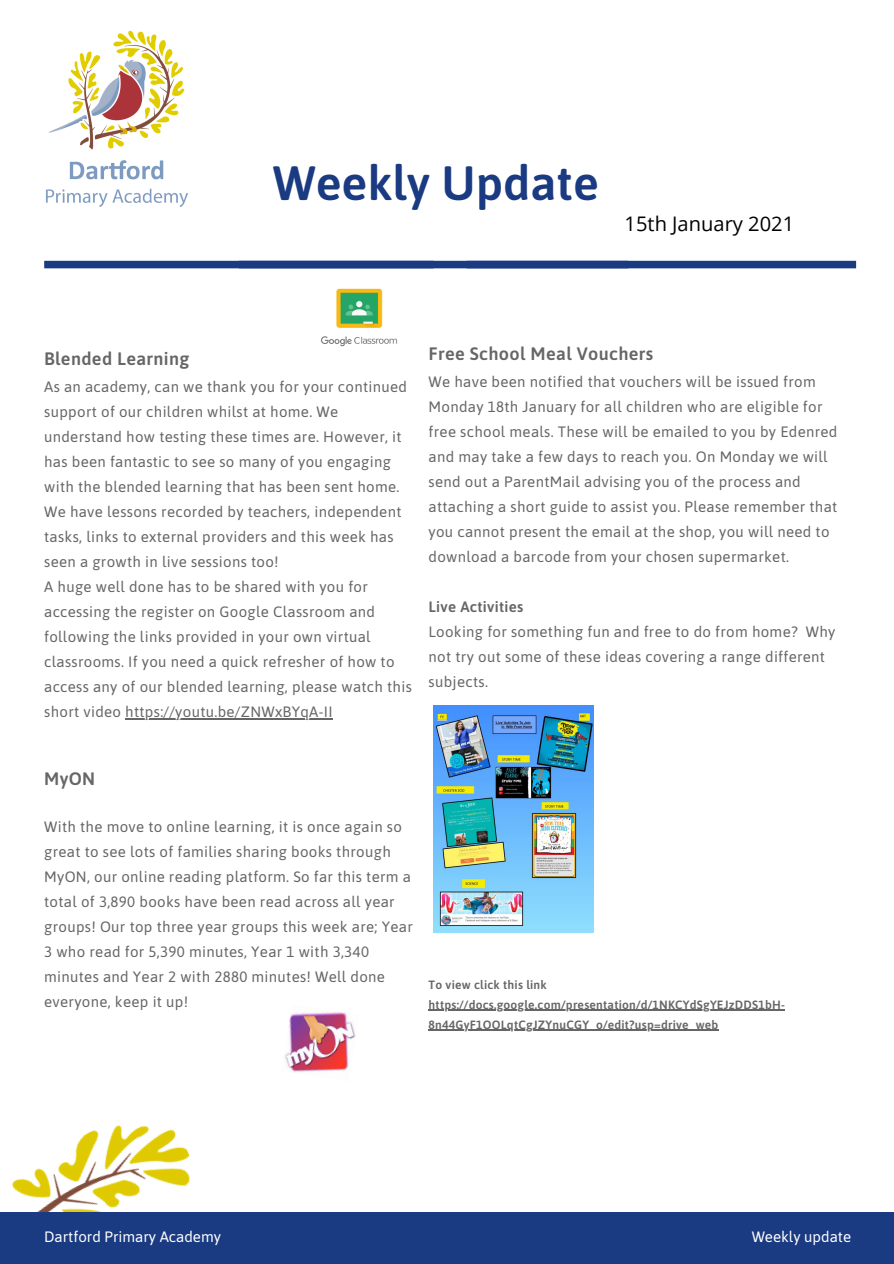
<style>
.page{position:relative;width:894px;height:1264px;background:#fff}
.page>*{position:absolute;margin:0;border:0;box-sizing:border-box;transform-origin:0 0}
.t1{font:600 48px "Asap";color:#1a3a82}
.t2{font:20.1px "Open Sans";color:#000}
.t3{font:600 18px "Asap";letter-spacing:.02em;color:#666}
.t4{font:15px/25px "Asap";letter-spacing:.02em;color:#666}
.t5{font:15px "Asap";color:#fff}
.t6{font:600 15px "Asap";letter-spacing:.02em;color:#666}
.t7{font:600 12px/20px "Asap";letter-spacing:.02em;color:#666}
</style>
<div class="page">
<img style="left:12px;top:1125px;width:178px;height:87px">
<div style="left:0;top:1212px;width:893px;height:51px;background:#1a3a82"></div>
<img style="left:46px;top:30px;width:142px;height:177px">
<div style="left:44px;top:261px;width:811px;height:7px;background:#1a3a82"></div>
<hr style="left:125px;top:717px;width:208px;height:2px;background:#666">
<img style="left:284px;top:1011px;width:72px;height:61px">
<img style="left:433px;top:705px;width:160px;height:227px">
<hr style="left:428px;top:1009px;width:357px;height:1px;background:#666">
<hr style="left:428px;top:1029px;width:290px;height:1px;background:#666">
<img style="left:320px;top:288px;width:78px;height:59px">
<p class="t1" style="left:273px;top:155px;width:327px">Weekly Update</p>
<p class="t2" style="left:624px;top:209px;width:171px">15th January 2021</p>
<p class="t3" style="left:44px;top:348px;width:147px">Blended Learning</p>
<p class="t4" style="left:44px;top:374px;width:364px">As an academy, can we thank you for your continued support of our children whilst at home. We understand how testing these times are. However, it has been fantastic to see so many of you engaging with the blended learning that has been sent home.<br>We have lessons recorded by teachers, independent tasks, links to external providers and this week has seen a growth in live sessions too!</p>
<p class="t4" style="left:44px;top:574px;width:369px">A huge well done has to be shared with you for accessing the register on Google Classroom and following the links provided in your own virtual classrooms. If you need a quick refresher of how to access any of our blended learning, please watch this short video https://youtu.be/ZNWxBYqA-II</p>
<p class="t3" style="left:428px;top:343px;width:226px">Free School Meal Vouchers</p>
<p class="t4" style="left:428px;top:369px;width:410px">We have been notified that vouchers will be issued from Monday 18th January for all children who are eligible for free school meals. These will be emailed to you by Edenred and may take a few days to reach you. On Monday we will send out a ParentMail advising you of the process and attaching a short guide to assist you. Please remember that you cannot present the email at the shop, you will need to download a barcode from your chosen supermarket.</p>
<p class="t6" style="left:428px;top:598px;width:96px">Live Activities</p>
<p class="t4" style="left:428px;top:619px;width:408px">Looking for something fun and free to do from home? Why not try out some of these ideas covering a range different subjects.</p>
<p class="t3" style="left:44px;top:768px;width:53px">MyON</p>
<p class="t4" style="left:44px;top:814px;width:370px">With the move to online learning, it is once again so great to see lots of families sharing books through MyON, our online reading platform. So far this term a total of 3,890 books have been read across all year groups! Our top three year groups this week are; Year 3 who read for 5,390 minutes, Year 1 with 3,340 minutes and Year 2 with 2880 minutes! Well done everyone, keep it up!</p>
<p class="t7" style="left:428px;top:974px;width:120px">To view click this link</p>
<p class="t7" style="left:428px;top:994px;width:358px">https://docs.google.com/presentation/d/1NKCYdSgYEJzDDS1bH-<br>8n44GyF1OOLqtCgJZYnuCGY_o/edit?usp=drive_web</p>
<p class="t5" style="left:44px;top:1228px;width:178px">Dartford Primary Academy</p>
<p class="t5" style="left:751px;top:1228px;width:101px">Weekly update</p>
</div>
